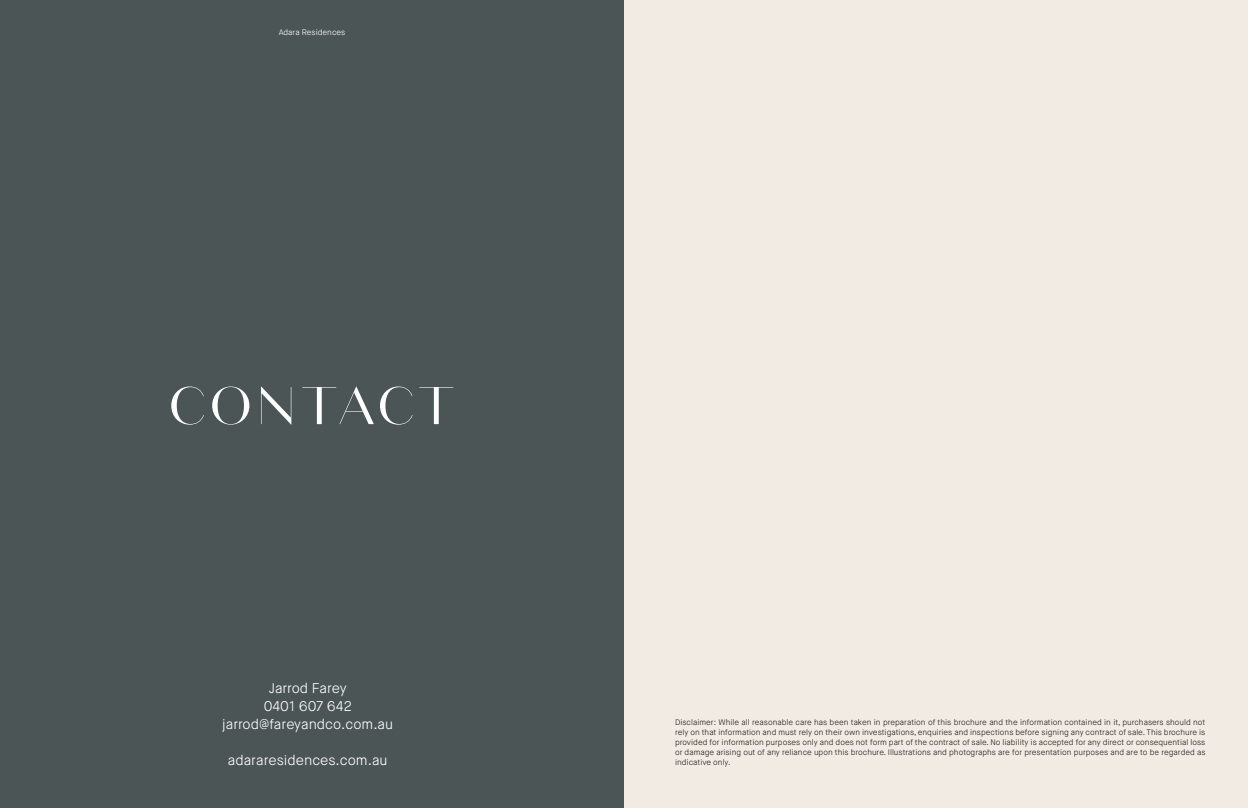
<style>
.page{position:relative;width:1248px;height:808px;background:#fff}
.page>*{position:absolute;margin:0;border:0;box-sizing:border-box;transform-origin:0 0}
.Central_Page_Titles{font:53px "Domaine Sans Display";letter-spacing:.09em;color:#fff}
.Body_Copy{font:300 14px "Maison Neue";color:#fff}
.Footnotes__Labels{font:300 8px/10px "Maison Neue";color:#231f20;text-align:justify}
.t1{font:300 8px "Maison Neue";color:#fff}
</style>
<div class="page">
<div style="left:0;top:0;width:624px;height:808px;background:#4b5556"></div>
<div style="left:624px;top:0;width:623px;height:808px;background:#f1ebe3"></div>
<p class="t1" style="left:279px;top:27px;width:68px">Adara Residences</p>
<p class="Central_Page_Titles" style="left:170px;top:373px;width:286px">CONTACT</p>
<p class="Body_Copy" style="left:269px;top:680px;width:80px">Jarrod Farey</p>
<p class="Body_Copy" style="left:264px;top:698px;width:90px">0401 607 642</p>
<p class="Body_Copy" style="left:222px;top:716px;width:172px">jarrod@fareyandco.com.au</p>
<p class="Body_Copy" style="left:228px;top:752px;width:161px">adararesidences.com.au</p>
<p class="Footnotes__Labels" style="left:675px;top:718px;width:532px">Disclaimer: While all reasonable care has been taken in preparation of this brochure and the information contained in it, purchasers should not rely on that information and must rely on their own investigations, enquiries and inspections before signing any contract of sale. This brochure is provided for information purposes only and does not form part of the contract of sale. No liability is accepted for any direct or consequential loss or damage arising out of any reliance upon this brochure. Illustrations and photographs are for presentation purposes and are to be regarded as indicative only.</p>
</div>
